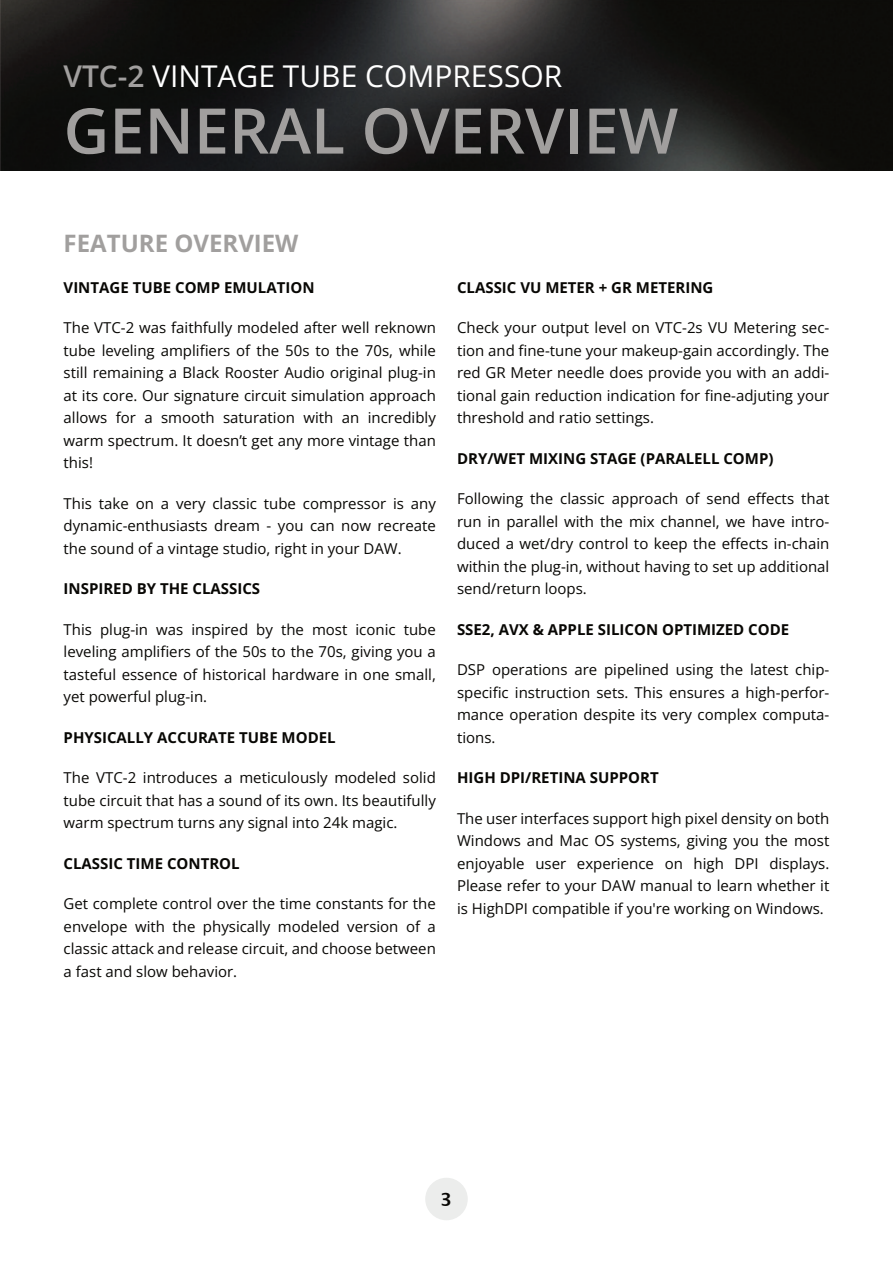
<style>
.page{position:relative;width:893px;height:1263px;background:#fff}
.page>*{position:absolute;margin:0;border:0;box-sizing:border-box;transform-origin:0 0}
.t1{font:600 63px "Open Sans";color:#a19f9e}
.t2{font:30px "Open Sans";color:#fff}
.t3{font:700 24px "Open Sans";color:#a19f9e}
.t4{font:700 18px "Lucida Grande";color:#080704}
.t5{font:15px/22.5px "Open Sans";color:#080704;text-align:justify}
.t6{font:700 15px "Open Sans";color:#080704}
.s1{font-weight:600;color:#a19f9e}
</style>
<div class="page">
<img style="left:0;top:0;width:893px;height:170px">
<div style="left:425px;top:1178px;width:43px;height:42px;background:#ecedec;border-radius:50%"></div>
<h2 class="t2" style="left:64px;top:55px;width:500px"><span class="s1">VTC-2</span> VINTAGE TUBE COMPRESSOR</h2>
<h1 class="t1" style="left:64px;top:105px;width:616px">GENERAL OVERVIEW</h1>
<h3 class="t3" style="left:64px;top:226px;width:236px">FEATURE OVERVIEW</h3>
<p class="t6" style="left:64px;top:276px;width:252px">VINTAGE TUBE COMP EMULATION</p>
<p class="t5" style="left:64px;top:316px;width:374px">The VTC-2 was faithfully modeled after well reknown tube leveling amplifiers of the 50s to the 70s, while still remaining a Black Rooster Audio original plug-in at its core. Our signature circuit simulation approach allows for a smooth saturation with an incredibly warm spectrum. It doesn’t get any more vintage than this!</p>
<p class="t5" style="left:64px;top:491px;width:374px">This take on a very classic tube compressor is any dynamic-enthusiasts dream - you can now recreate the sound of a vintage studio, right in your DAW.</p>
<p class="t6" style="left:64px;top:578px;width:198px">INSPIRED BY THE CLASSICS</p>
<p class="t5" style="left:64px;top:617px;width:374px">This plug-in was inspired by the most iconic tube leveling amplifiers of the 50s to the 70s, giving you a tasteful essence of historical hardware in one small, yet powerful plug-in.</p>
<p class="t6" style="left:64px;top:726px;width:274px">PHYSICALLY ACCURATE TUBE MODEL</p>
<p class="t5" style="left:64px;top:766px;width:374px">The VTC-2 introduces a meticulously modeled solid tube circuit that has a sound of its own. Its beautifully warm spectrum turns any signal into 24k magic.</p>
<p class="t6" style="left:64px;top:852px;width:178px">CLASSIC TIME CONTROL</p>
<p class="t5" style="left:64px;top:892px;width:374px">Get complete control over the time constants for the envelope with the physically modeled version of a classic attack and release circuit, and choose between a fast and slow behavior.</p>
<p class="t6" style="left:457px;top:276px;width:258px">CLASSIC VU METER + GR METERING</p>
<p class="t5" style="left:457px;top:316px;width:374px">Check your output level on VTC-2s VU Metering sec&shy;tion and fine-tune your makeup-gain accordingly. The red GR Meter needle does provide you with an addi&shy;tional gain reduction indication for fine-adjuting your threshold and ratio settings.</p>
<p class="t6" style="left:457px;top:447px;width:318px">DRY/WET MIXING STAGE (PARALELL COMP)</p>
<p class="t5" style="left:457px;top:487px;width:374px">Following the classic approach of send effects that run in parallel with the mix channel, we have intro&shy;duced a wet/dry control to keep the effects in-chain within the plug-in, without having to set up additional send/return loops.</p>
<p class="t6" style="left:457px;top:618px;width:334px">SSE2, AVX &amp; APPLE SILICON OPTIMIZED CODE</p>
<p class="t5" style="left:457px;top:658px;width:374px">DSP operations are pipelined using the latest chip&shy;specific instruction sets. This ensures a high-perfor&shy;mance operation despite its very complex computa&shy;tions.</p>
<p class="t6" style="left:457px;top:767px;width:203px">HIGH DPI/RETINA SUPPORT</p>
<p class="t5" style="left:457px;top:806px;width:374px">The user interfaces support high pixel density on both Windows and Mac OS systems, giving you the most enjoyable user experience on high DPI displays.<br>Please refer to your DAW manual to learn whether it is HighDPI compatible if you're working on Windows.</p>
<p class="t4" style="left:440px;top:1191px;width:13px">3</p>
</div>
